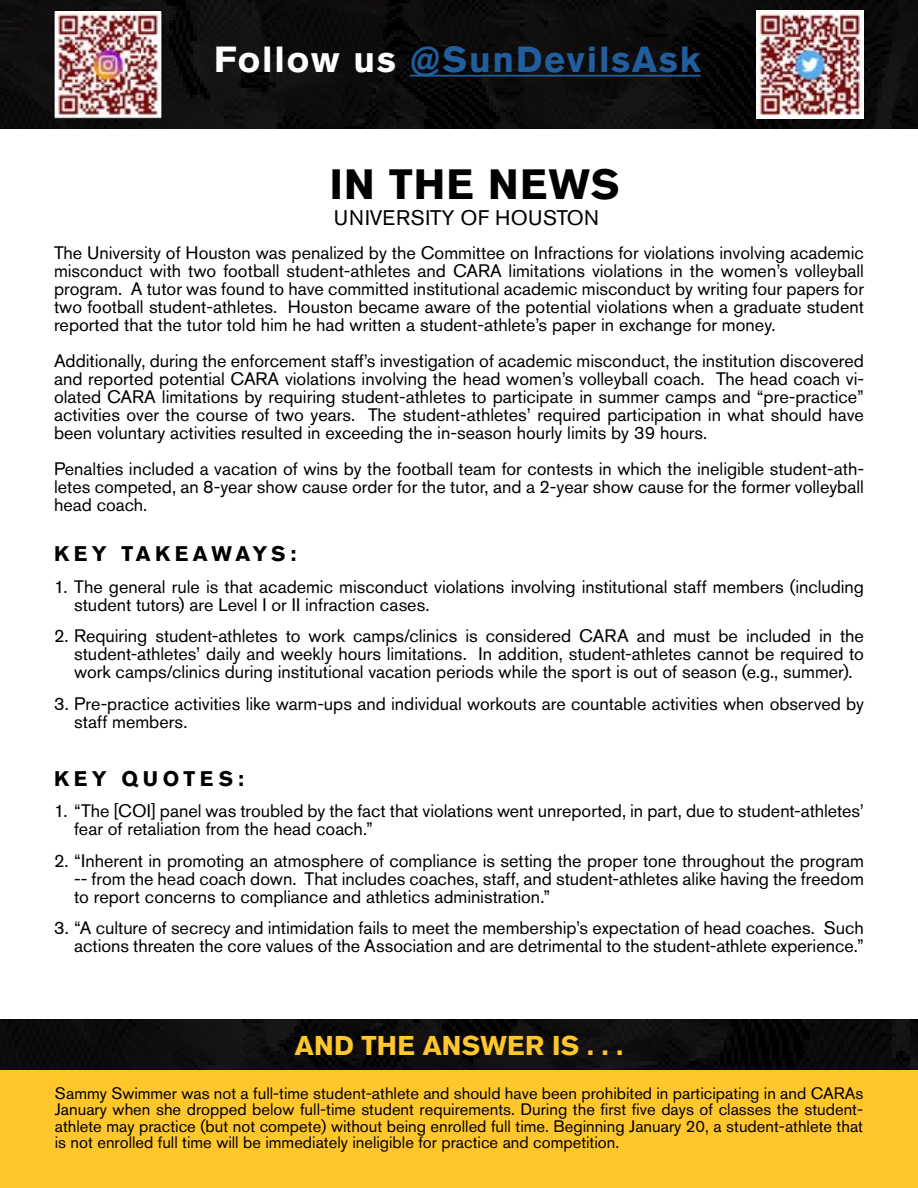
<style>
.page{position:relative;width:918px;height:1188px;background:#fff}
.page>*{position:absolute;margin:0;border:0;box-sizing:border-box;transform-origin:0 0}
.t1{font:700 42px "Akzidenz Grotesk Std";letter-spacing:.03em;color:#000}
.t2{font:700 36px "Akzidenz Grotesk Std";letter-spacing:.05em;color:#215e9e}
.t3{font:700 27px "Akzidenz Grotesk Std";letter-spacing:.005em;color:#ffc72c}
.t4{font:700 21px "Akzidenz Grotesk Std";letter-spacing:.215em;color:#000}
.t5{font:21px "Akzidenz Grotesk Std";letter-spacing:.02em;color:#000}
.t6{font:18px/18px "Akzidenz Grotesk Std";color:#000;text-align:justify}
.t7{font:16.5px/16.5px "Akzidenz Grotesk Std";color:#000;text-align:justify}
.s1{color:#fff}
</style>
<div class="page">
<div style="left:0;top:1070px;width:918px;height:118px;background:#ffc72c"></div>
<img style="left:0;top:1020px;width:918px;height:50px">
<img style="left:0;top:0;width:918px;height:129px">
<img style="left:56px;top:12px;width:104px;height:104px">
<img style="left:756px;top:10px;width:108px;height:108px">
<hr style="left:410px;top:75px;width:291px;height:2px;background:#215e9e">
<h2 class="t2" style="left:214px;top:39px;width:488px"><span class="s1">Follow us</span> @SunDevilsAsk</h2>
<h1 class="t1" style="left:330px;top:160px;width:291px">IN THE NEWS</h1>
<p class="t5" style="left:334px;top:205px;width:267px">UNIVERSITY OF HOUSTON</p>
<p class="t6" style="left:54px;top:244px;width:812px">The University of Houston was penalized by the Committee on Infractions for violations involving academic misconduct with two football student-athletes and CARA limitations violations in the women’s volleyball program. A tutor was found to have committed institutional academic misconduct by writing four papers for two football student-athletes. Houston became aware of the potential violations when a graduate student reported that the tutor told him he had written a student-athlete’s paper in exchange for money.</p>
<p class="t6" style="left:54px;top:352px;width:812px">Additionally, during the enforcement staff’s investigation of academic misconduct, the institution discovered and reported potential CARA violations involving the head women’s volleyball coach. The head coach vi&shy;olated CARA limitations by requiring student-athletes to participate in summer camps and “pre-practice” activities over the course of two years. The student-athletes’ required participation in what should have been voluntary activities resulted in exceeding the in-season hourly limits by 39 hours.</p>
<p class="t6" style="left:54px;top:460px;width:812px">Penalties included a vacation of wins by the football team for contests in which the ineligible student-ath&shy;letes competed, an 8-year show cause order for the tutor, and a 2-year show cause for the former volleyball head coach.</p>
<p class="t4" style="left:54px;top:542px;width:244px">KEY TAKEAWAYS:</p>
<p class="t6" style="left:74px;top:577px;width:791px;text-indent:-20px">1. The general rule is that academic misconduct violations involving institutional staff members (including student tutors) are Level I or II infraction cases.</p>
<p class="t6" style="left:74px;top:627px;width:791px;text-indent:-20px">2. Requiring student-athletes to work camps/clinics is considered CARA and must be included in the student-athletes’ daily and weekly hours limitations. In addition, student-athletes cannot be required to work camps/clinics during institutional vacation periods while the sport is out of season (e.g., summer).</p>
<p class="t6" style="left:74px;top:694px;width:791px;text-indent:-20px">3. Pre-practice activities like warm-ups and individual workouts are countable activities when observed by staff members.</p>
<p class="t4" style="left:54px;top:766px;width:191px">KEY QUOTES:</p>
<p class="t6" style="left:74px;top:802px;width:791px;text-indent:-20px">1. “The [COI] panel was troubled by the fact that violations went unreported, in part, due to student-athletes’ fear of retaliation from the head coach.”</p>
<p class="t6" style="left:74px;top:851px;width:791px;text-indent:-20px">2. “Inherent in promoting an atmosphere of compliance is setting the proper tone throughout the program -- from the head coach down. That includes coaches, staff, and student-athletes alike having the freedom to report concerns to compliance and athletics administration.”</p>
<p class="t6" style="left:54px;top:919px;width:811px;text-align:right">3. “A culture of secrecy and intimidation fails to meet the membership’s expectation of head coaches. Such actions threaten the core values of the Association and are detrimental to the student-athlete experience.”</p>
<h3 class="t3" style="left:295px;top:1030px;width:330px">AND THE ANSWER IS . . .</h3>
<p class="t7" style="left:55px;top:1085px;width:810px">Sammy Swimmer was not a full-time student-athlete and should have been prohibited in participating in and CARAs January when she dropped below full-time student requirements. During the first five days of classes the student&shy;athlete may practice (but not compete) without being enrolled full time. Beginning January 20, a student-athlete that is not enrolled full time will be immediately ineligible for practice and competition.</p>
</div>
